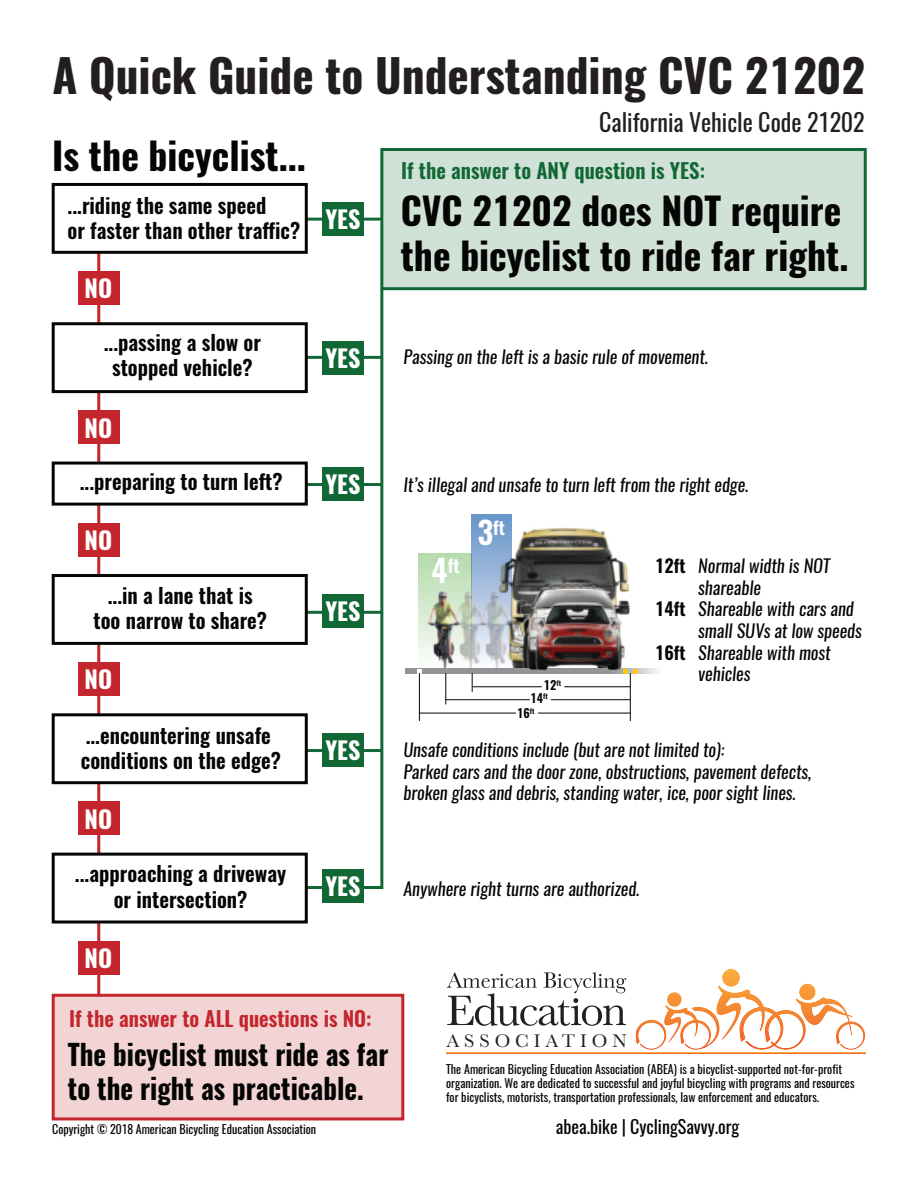
<style>
.page{position:relative;width:918px;height:1188px;background:#fff}
.page>*{position:absolute;margin:0;border:0;box-sizing:border-box;transform-origin:0 0}
.t1{font:700 45.45px "Oswald";color:#231f20}
.t2{font:700 37.5px/45px "Oswald";color:#050504}
.t3{font:700 28.5px/34.2px "Oswald";color:#050504;scale:.95 1}
.t4{font:700 24.15px "Oswald";color:#fff}
.t5{font:24px "Oswald";color:#231f20}
.t6{font:600 21px/25.2px "Oswald";color:#050504;text-align:center}
.t7{font:600 20.85px "Oswald";color:#c3262d}
.t8{font:600 20.85px "Oswald";color:#126835}
.t9{font:19.05px "Baskerville";letter-spacing:.26em;color:#231f20}
.t10{font:600 18.15px "Oswald";color:#fff}
.t11{font:italic 18px/21.6px "Oswald";color:#050504}
.t12{font:18px "Oswald";color:#050504}
.t13{font:600 12.15px/12.9px "Oswald";color:#050504}
.t14{font:12px/14.4px "Oswald";color:#050504}
.s1{font-size:31.05px}
.s2{font-weight:600;font-style:normal}
</style>
<div class="page">
<div style="left:382px;top:150px;width:483px;height:139px;background:#d0e1d7"></div>
<div style="left:53px;top:995px;width:350px;height:124px;background:#f3d4d5"></div>
<hr style="left:306px;top:218px;width:76px;height:3px;background:#126835">
<svg style="left:303px;top:290px;width:82px;height:599px"></svg>
<hr style="left:97px;top:252px;width:3px;height:745px;background:#c3262d">
<div style="left:53px;top:324px;width:253px;height:68px;background:#fff"></div>
<div style="left:52px;top:322px;width:256px;height:71px;border:3px solid #050504"></div>
<div style="left:53px;top:576px;width:253px;height:67px;background:#fff"></div>
<div style="left:52px;top:574px;width:256px;height:71px;border:3px solid #050504"></div>
<div style="left:53px;top:715px;width:253px;height:68px;background:#fff"></div>
<div style="left:52px;top:713px;width:256px;height:71px;border:3px solid #050504"></div>
<div style="left:53px;top:854px;width:253px;height:68px;background:#fff"></div>
<div style="left:52px;top:853px;width:256px;height:70px;border:3px solid #050504"></div>
<div style="left:53px;top:463px;width:253px;height:41px;background:#fff"></div>
<div style="left:52px;top:462px;width:256px;height:44px;border:3px solid #050504"></div>
<div style="left:322px;top:202px;width:42px;height:33px;background:#126835"></div>
<div style="left:322px;top:341px;width:42px;height:33px;background:#126835"></div>
<div style="left:322px;top:468px;width:42px;height:33px;background:#126835"></div>
<div style="left:322px;top:594px;width:42px;height:33px;background:#126835"></div>
<div style="left:322px;top:734px;width:42px;height:33px;background:#126835"></div>
<div style="left:322px;top:869px;width:42px;height:33px;background:#126835"></div>
<div style="left:78px;top:272px;width:42px;height:33px;background:#c3262d"></div>
<div style="left:78px;top:411px;width:42px;height:33px;background:#c3262d"></div>
<div style="left:78px;top:523px;width:42px;height:33px;background:#c3262d"></div>
<div style="left:78px;top:663px;width:42px;height:33px;background:#c3262d"></div>
<div style="left:78px;top:802px;width:42px;height:33px;background:#c3262d"></div>
<div style="left:78px;top:941px;width:42px;height:33px;background:#c3262d"></div>
<div style="left:380px;top:148px;width:487px;height:142px;border:3px solid #126835"></div>
<div style="left:52px;top:994px;width:352px;height:126px;border:3px solid #c3262d"></div>
<div style="left:52px;top:183px;width:256px;height:71px;border:3px solid #050504"></div>
<div style="left:418px;top:553px;width:53px;height:121px;background:linear-gradient(to bottom,#b4daab,#fff)"></div>
<img style="left:511px;top:525px;width:118px;height:66px">
<img style="left:515px;top:584px;width:114px;height:85px">
<svg style="left:406px;top:669px;width:252px;height:5px"></svg>
<hr style="left:538px;top:713px;width:92px;height:1px;background:#050504">
<hr style="left:419px;top:713px;width:97px;height:1px;background:#050504">
<hr style="left:565px;top:686px;width:65px;height:1px;background:#050504">
<hr style="left:473px;top:686px;width:69px;height:1px;background:#050504">
<hr style="left:551px;top:699px;width:79px;height:1px;background:#050504">
<hr style="left:446px;top:699px;width:84px;height:1px;background:#050504">
<svg style="left:471px;top:514px;width:40px;height:77px;background:#82a3c9"></svg>
<img style="left:520px;top:587px;width:109px;height:5px">
<img style="left:519px;top:592px;width:119px;height:90px">
<svg style="left:417px;top:669px;width:5px;height:4px"></svg>
<svg style="left:623px;top:669px;width:14px;height:4px"></svg>
<img style="left:426px;top:591px;width:26px;height:78px">
<img style="left:452px;top:591px;width:27px;height:78px">
<img style="left:479px;top:591px;width:37px;height:78px">
<hr style="left:630px;top:673px;width:1px;height:48px;background:#050504">
<hr style="left:419px;top:673px;width:1px;height:48px;background:#050504">
<hr style="left:445px;top:673px;width:1px;height:31px;background:#050504">
<svg style="left:472px;top:673px;width:1px;height:18px"></svg>
<svg style="left:447px;top:972px;width:179px;height:54px"></svg>
<div style="left:722px;top:969px;width:18px;height:18px;background:#faa83d;border-radius:9px"></div>
<svg style="left:635px;top:984px;width:230px;height:66px"></svg>
<h1 class="t1" style="left:53px;top:57px;width:814px">A Quick Guide to Understanding CVC 21202</h1>
<h2 class="t2" style="left:52px;top:137px;width:255px">Is the bicyclist...</h2>
<p class="t6" style="left:68px;top:195px;width:234px;text-align:left">...riding the same speed<br>or faster than other traffic?</p>
<h3 class="t4" style="left:85px;top:278px;width:29px">NO</h3>
<p class="t6" style="left:104px;top:332px;width:159px">...passing a slow or stopped vehicle?</p>
<h3 class="t4" style="left:85px;top:418px;width:29px">NO</h3>
<p class="t6" style="left:80px;top:470px;width:205px">...preparing to turn left?</p>
<h3 class="t4" style="left:85px;top:530px;width:29px">NO</h3>
<p class="t6" style="left:93px;top:584px;width:175px">...in a lane that is too narrow to share?</p>
<h3 class="t4" style="left:85px;top:670px;width:29px">NO</h3>
<p class="t6" style="left:81px;top:724px;width:202px;text-align:left">...encountering unsafe conditions on the edge?</p>
<h3 class="t4" style="left:85px;top:809px;width:29px">NO</h3>
<p class="t6" style="left:75px;top:863px;width:213px">...approaching a driveway or intersection?</p>
<h3 class="t4" style="left:85px;top:948px;width:29px">NO</h3>
<h3 class="t4" style="left:325px;top:209px;width:37px">YES</h3>
<h3 class="t4" style="left:325px;top:348px;width:37px">YES</h3>
<h3 class="t4" style="left:325px;top:474px;width:37px">YES</h3>
<h3 class="t4" style="left:325px;top:601px;width:37px">YES</h3>
<h3 class="t4" style="left:325px;top:740px;width:37px">YES</h3>
<h3 class="t4" style="left:325px;top:876px;width:37px">YES</h3>
<h3 class="t5" style="left:599px;top:112px;width:267px">California Vehicle Code 21202</h3>
<p class="t8" style="left:401px;top:162px;width:306px">If the answer to ANY question is YES:</p>
<h2 class="t2" style="left:401px;top:191px;width:449px">CVC 21202 does NOT require the bicyclist to ride far right.</h2>
<p class="t11" style="left:404px;top:347px;width:306px">Passing on the left is a basic rule of movement.</p>
<p class="t11" style="left:404px;top:476px;width:347px">It’s illegal and unsafe to turn left from the right edge.</p>
<p class="t10" style="left:432px;top:558px;width:30px"><span class="s1">4</span>ft</p>
<p class="t10" style="left:477px;top:520px;width:29px"><span class="s1">3</span>ft</p>
<p class="t13" style="left:531px;top:680px;width:32px;text-indent:13px">12<sup>ft<br></sup>14<sup>ft</sup></p>
<p class="t13" style="left:517px;top:708px;width:19px">16<sup>ft</sup></p>
<p class="t11" style="left:655px;top:557px;width:176px"><span class="s2">12ft</span> Normal width is NOT</p>
<p class="t11" style="left:698px;top:578px;width:64px">shareable</p>
<p class="t11" style="left:655px;top:600px;width:200px"><span class="s2">14ft</span> Shareable with cars and</p>
<p class="t11" style="left:698px;top:622px;width:165px">small SUVs at low speeds</p>
<p class="t11" style="left:655px;top:643px;width:177px"><span class="s2">16ft</span> Shareable with most</p>
<p class="t11" style="left:698px;top:665px;width:54px">vehicles</p>
<p class="t11" style="left:403px;top:741px;width:410px">Unsafe conditions include (but are not limited to):<br>Parked cars and the door zone, obstructions, pavement defects, broken glass and debris, standing water, ice, poor sight lines.</p>
<p class="t11" style="left:404px;top:880px;width:238px">Anywhere right turns are authorized.</p>
<p class="t7" style="left:69px;top:1010px;width:304px">If the answer to ALL questions is NO:</p>
<h3 class="t3" style="left:68px;top:1040px;width:339px">The bicyclist must ride as far to the right as practicable.</h3>
<p class="t14" style="left:52px;top:1123px;width:266px">Copyright © 2018 American Bicycling Education Association</p>
<p class="t9" style="left:446px;top:1030px;width:182px">ASSOCIATION</p>
<p class="t14" style="left:446px;top:1063px;width:410px">The American Bicycling Education Association (ABEA) is a bicyclist-supported not-for-profit organization. We are dedicated to successful and joyful bicycling with programs and resources for bicyclists, motorists, transportation professionals, law enforcement and educators.</p>
<p class="t12" style="left:556px;top:1119px;width:185px">abea.bike | CyclingSavvy.org</p>
</div>
